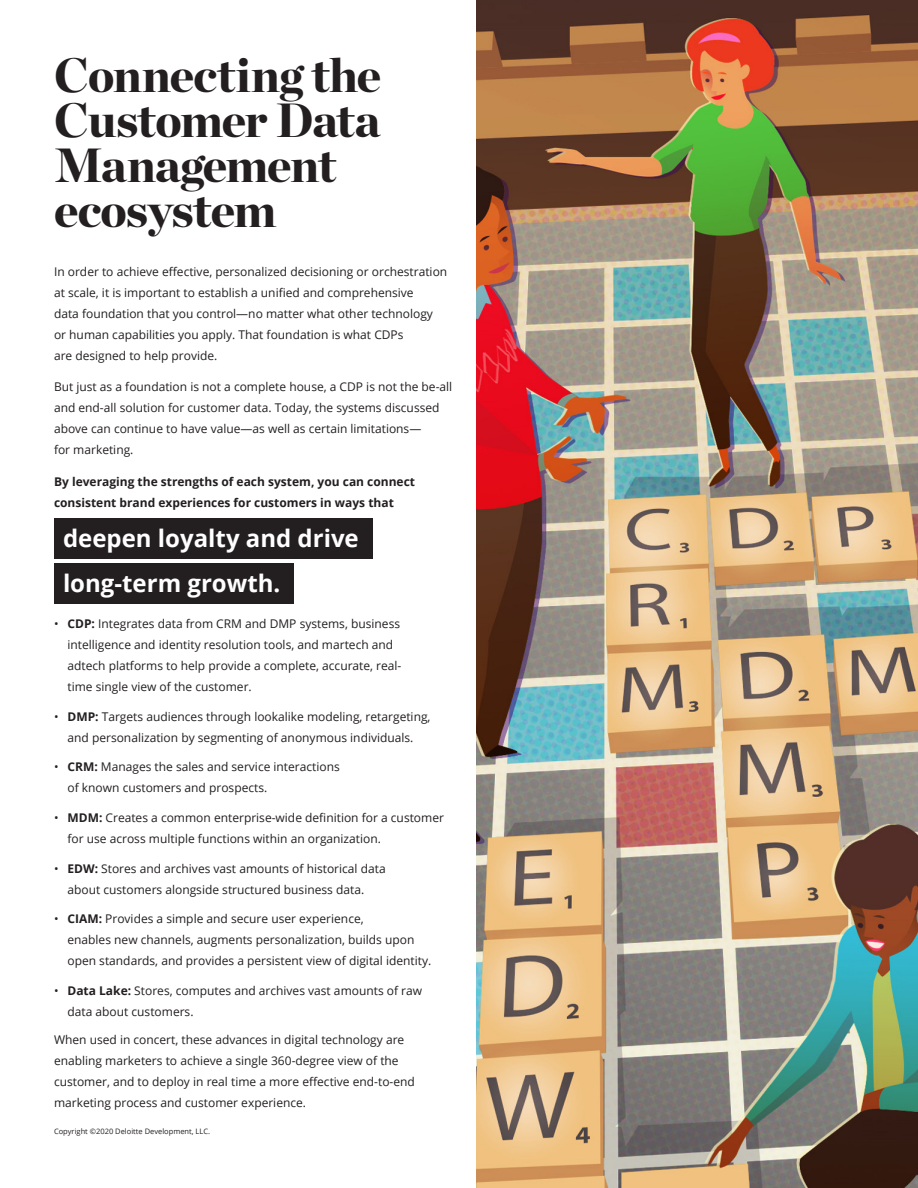
<style>
.page{position:relative;width:918px;height:1188px;background:#fff}
.page>*{position:absolute;margin:0;border:0;box-sizing:border-box;transform-origin:0 0}
.h1_dark{font:900 48px/45px "Chronicle Display";letter-spacing:-.02em;color:#231f20}
.pull_quote{font:700 24px "Open Sans";color:#fff}
.body_copy_blk{font:12px/21px "Open Sans";color:#231f20}
.body_copy_blk-2{font:700 12px/21px "Open Sans";color:#231f20}
.t1{font:7.5px "Open Sans";color:#231f20}
.s1{font-weight:700}
</style>
<div class="page">
<div style="left:54px;top:518px;width:318px;height:41px;background:#231f20"></div>
<div style="left:54px;top:563px;width:240px;height:41px;background:#231f20"></div>
<img style="left:476px;top:0;width:442px;height:1188px">
<p class="h1_dark" style="left:54px;top:50px;width:329px">Connecting the<br>Customer Data<br>Management ecosystem</p>
<p class="body_copy_blk" style="left:54px;top:261px;width:395px">In order to achieve effective, personalized decisioning or orchestration at scale, it is important to establish a unified and comprehensive<br>data foundation that you control—no matter what other technology or human capabilities you apply. That foundation is what CDPs<br>are designed to help provide.</p>
<p class="body_copy_blk" style="left:54px;top:376px;width:400px">But just as a foundation is not a complete house, a CDP is not the be-all and end-all solution for customer data. Today, the systems discussed above can continue to have value—as well as certain limitations—<br>for marketing.</p>
<p class="body_copy_blk-2" style="left:54px;top:471px;width:363px">By leveraging the strengths of each system, you can connect consistent brand experiences for customers in ways that</p>
<p class="pull_quote" style="left:63px;top:521px;width:297px">deepen loyalty and drive</p>
<p class="pull_quote" style="left:63px;top:566px;width:219px">long-term growth.</p>
<p class="body_copy_blk" style="left:68px;top:613px;width:336px;text-indent:-14px">• <span class="s1">CDP:</span> Integrates data from CRM and DMP systems, business intelligence and identity resolution tools, and martech and adtech platforms to help provide a complete, accurate, real&shy;time single view of the customer.</p>
<p class="body_copy_blk" style="left:54px;top:706px;width:378px;text-align:center">• <span class="s1">DMP:</span> Targets audiences through lookalike modeling, retargeting, and personalization by segmenting of anonymous individuals.</p>
<p class="body_copy_blk" style="left:68px;top:756px;width:274px;text-indent:-14px">• <span class="s1">CRM:</span> Manages the sales and service interactions of known customers and prospects.</p>
<p class="body_copy_blk" style="left:68px;top:807px;width:378px;text-indent:-14px">• <span class="s1">MDM:</span> Creates a common enterprise-wide definition for a customer for use across multiple functions within an organization.</p>
<p class="body_copy_blk" style="left:68px;top:857px;width:320px;text-indent:-14px">• <span class="s1">EDW:</span> Stores and archives vast amounts of historical data about customers alongside structured business data.</p>
<p class="body_copy_blk" style="left:68px;top:908px;width:365px;text-indent:-14px">• <span class="s1">CIAM:</span> Provides a simple and secure user experience,<br>enables new channels, augments personalization, builds upon open standards, and provides a persistent view of digital identity.</p>
<p class="body_copy_blk" style="left:68px;top:980px;width:356px;text-indent:-14px">• <span class="s1">Data Lake:</span> Stores, computes and archives vast amounts of raw data about customers.</p>
<p class="body_copy_blk" style="left:54px;top:1028px;width:362px">When used in concert, these advances in digital technology are enabling marketers to achieve a single 360-degree view of the customer, and to deploy in real time a more effective end-to-end marketing process and customer experience.</p>
<p class="t1" style="left:54px;top:1126px;width:158px">Copyright ©2020 Deloitte Development, LLC.</p>
</div>
